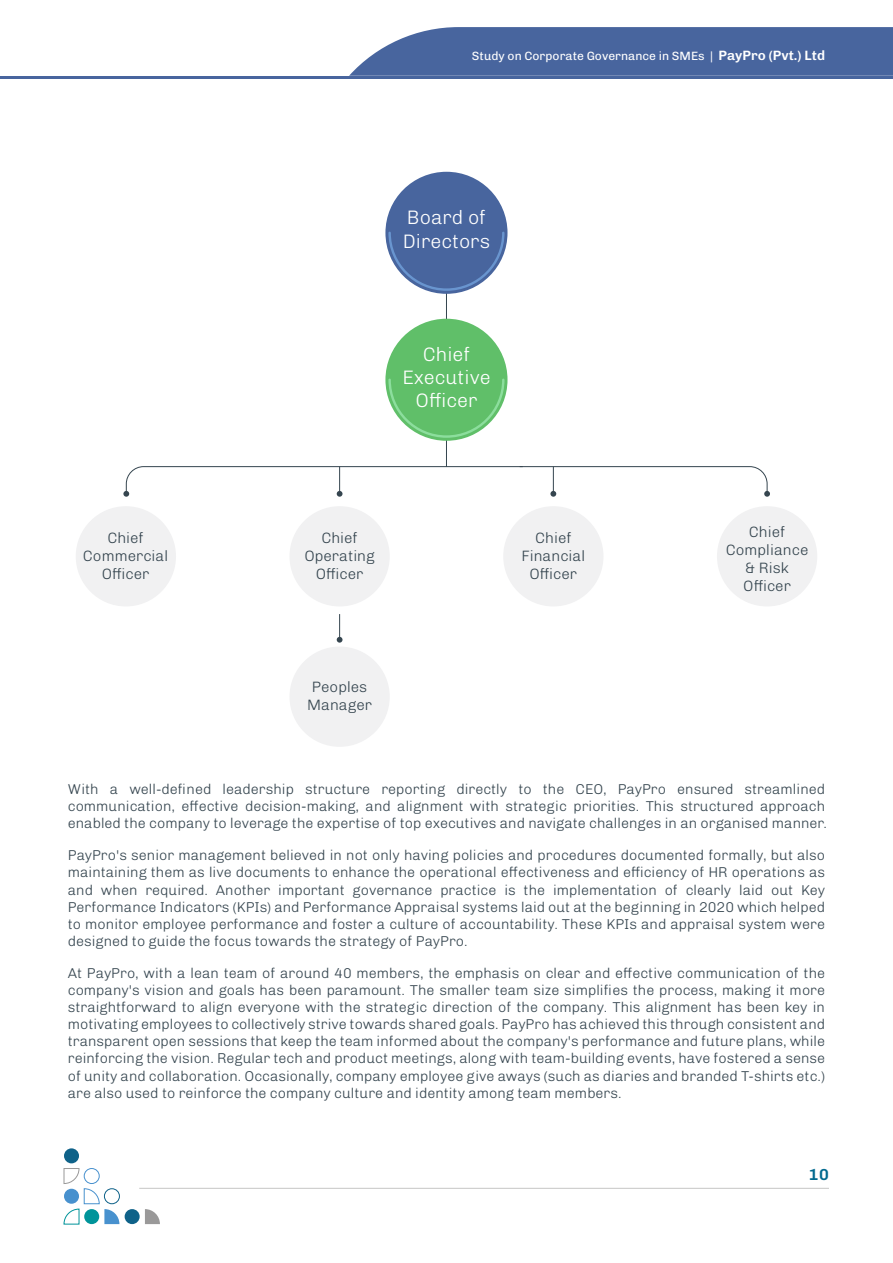
<style>
.page{position:relative;width:893px;height:1263px;background:#fff}
.page>*{position:absolute;margin:0;border:0;box-sizing:border-box;transform-origin:0 0}
.t1{font:200 19.5px/23.4px "Chivo";color:#fff}
.t2{font:600 16.05px "Chivo";color:#026a8f}
.t3{font:200 15px/18px "Chivo";color:#35454f;text-align:center}
.t4{font:200 14.25px/17.1px "Chivo";color:#35454f;text-align:justify}
.t5{font:12px "Chivo";color:#fff}
.s1{font-weight:600;font-size:13.5px}
</style>
<div class="page">
<hr style="left:139px;top:1188px;width:690px;height:1px;background:#c6c6c5">
<div style="left:64px;top:1148px;width:15px;height:15px;background:#0f6289;border-radius:50%"></div>
<div style="left:104px;top:1188px;width:16px;height:16px;border:1px solid #0f6289;border-radius:50%"></div>
<div style="left:125px;top:1209px;width:15px;height:15px;background:#0f6289;border-radius:50%"></div>
<svg style="left:64px;top:1168px;width:55px;height:56px"></svg>
<svg style="left:145px;top:1209px;width:15px;height:15px"></svg>
<svg style="left:337px;top:614px;width:5px;height:29px"></svg>
<hr style="left:446px;top:275px;width:1px;height:192px;background:#35454f">
<div style="left:717px;top:506px;width:100px;height:100px;background:#f1f1f2;border-radius:50%"></div>
<div style="left:503px;top:506px;width:100px;height:100px;background:#f1f1f2;border-radius:50%"></div>
<div style="left:76px;top:506px;width:100px;height:100px;background:#f1f1f2;border-radius:50%"></div>
<svg style="left:123px;top:466px;width:647px;height:31px"></svg>
<div style="left:385px;top:172px;width:122px;height:122px;background:#48659e;border-radius:50%"></div>
<svg style="left:388px;top:232px;width:116px;height:59px"></svg>
<div style="left:289px;top:646px;width:101px;height:101px;background:#f1f1f2;border-radius:50%"></div>
<div style="left:289px;top:506px;width:101px;height:100px;background:#f1f1f2;border-radius:50%"></div>
<div style="left:385px;top:319px;width:122px;height:122px;background:#60bf69;border-radius:50%"></div>
<svg style="left:388px;top:378px;width:116px;height:60px"></svg>
<svg style="left:349px;top:27px;width:544px;height:49px;background:#546fa4"></svg>
<hr style="left:0;top:76px;width:893px;height:3px;background:#48659e">
<p class="t5" style="left:472px;top:46px;width:355px">Study on Corporate Governance in SMEs | <span class="s1">PayPro (Pvt.) Ltd</span></p>
<h1 class="t1" style="left:403px;top:205px;width:89px">Board of<br>Directors</h1>
<p class="t3" style="left:83px;top:528px;width:87px">Chief<br>Commercial<br>Officer</p>
<h1 class="t1" style="left:402px;top:341px;width:90px;text-align:center">Chief<br>Executive<br>Officer</h1>
<p class="t3" style="left:304px;top:528px;width:72px">Chief<br>Operating<br>Officer</p>
<p class="t3" style="left:522px;top:528px;width:65px">Chief<br>Financial<br>Officer</p>
<p class="t3" style="left:726px;top:522px;width:84px">Chief<br>Compliance &amp; Risk<br>Officer</p>
<p class="t3" style="left:307px;top:677px;width:66px">Peoples<br>Manager</p>
<p class="t4" style="left:68px;top:780px;width:761px;text-align:left">With a well-defined leadership structure reporting directly to the CEO, PayPro ensured streamlined communication, effective decision-making, and alignment with strategic priorities. This structured approach enabled the company to leverage the expertise of top executives and navigate challenges in an organised manner.</p>
<p class="t4" style="left:68px;top:846px;width:759px">PayPro's senior management believed in not only having policies and procedures documented formally, but also maintaining them as live documents to enhance the operational effectiveness and efficiency of HR operations as and when required. Another important governance practice is the implementation of clearly laid out Key Performance Indicators (KPIs) and Performance Appraisal systems laid out at the beginning in 2020 which helped to monitor employee performance and foster a culture of accountability. These KPIs and appraisal system were designed to guide the focus towards the strategy of PayPro.</p>
<p class="t4" style="left:68px;top:964px;width:759px">At PayPro, with a lean team of around 40 members, the emphasis on clear and effective communication of the company's vision and goals has been paramount. The smaller team size simplifies the process, making it more straightforward to align everyone with the strategic direction of the company. This alignment has been key in motivating employees to collectively strive towards shared goals. PayPro has achieved this through consistent and transparent open sessions that keep the team informed about the company's performance and future plans, while reinforcing the vision. Regular tech and product meetings, along with team-building events, have fostered a sense of unity and collaboration. Occasionally, company employee give aways (such as diaries and branded T-shirts etc.) are also used to reinforce the company culture and identity among team members.</p>
<p class="t2" style="left:809px;top:1162px;width:21px">10</p>
</div>
